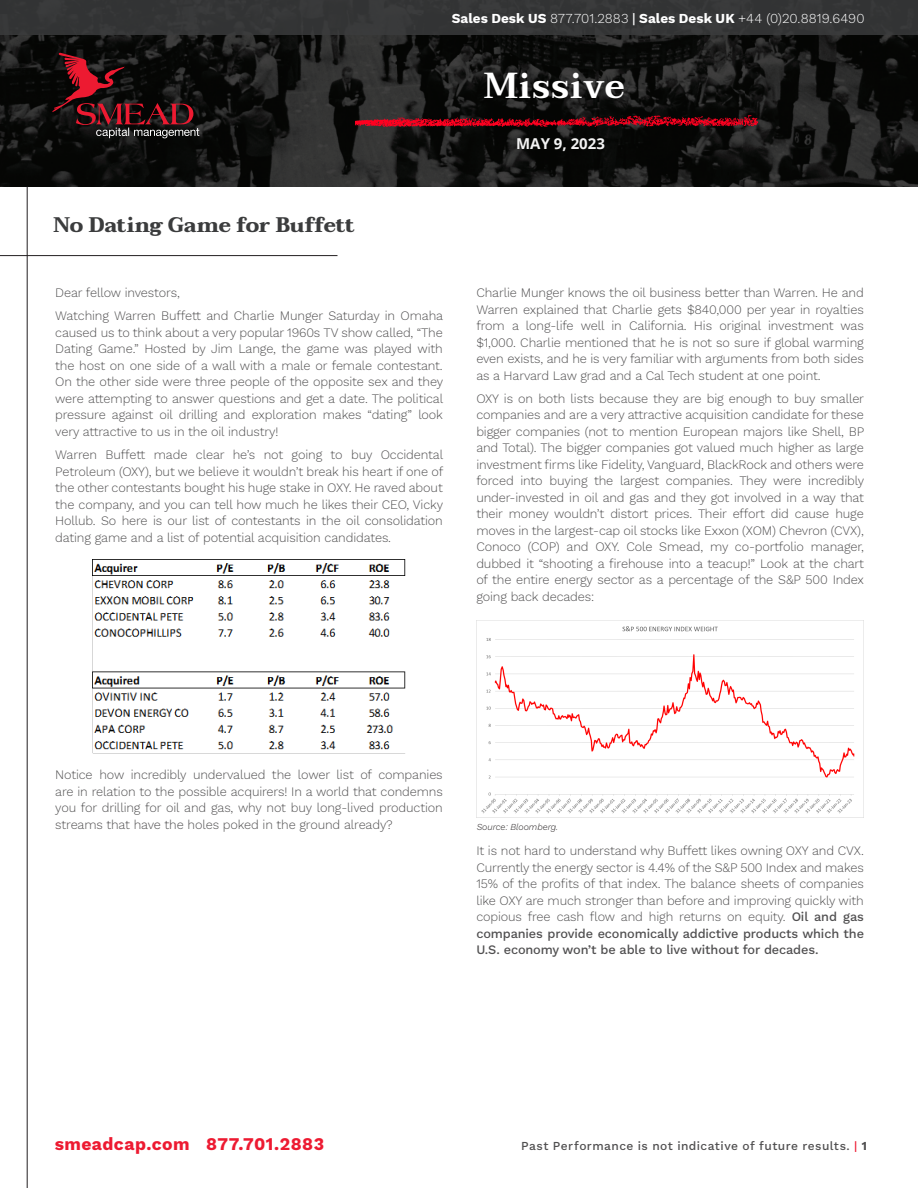
<style>
.page{position:relative;width:918px;height:1188px;background:#fff}
.page>*{position:absolute;margin:0;border:0;box-sizing:border-box;transform-origin:0 0}
.t1{font:600 36px "Taviraj";letter-spacing:.025em;color:#fff}
.H2__align_left{font:700 21px "Taviraj";letter-spacing:-.01em;color:#3b3c3d}
.t2{font:17.55px "Work Sans";letter-spacing:.025em;color:#ed1a31}
.Chart_Heading{font:700 15px "Open Sans";color:#f3f3f3}
.Subtitle__align_left{font:300 13.5px "Work Sans";letter-spacing:.005em;color:#fff}
.t3{font:300 12.75px/16.5px "Work Sans";letter-spacing:-.01em;color:#504f50;text-align:justify}
.t4{font:12px "Work Sans";letter-spacing:.035em;color:#504f50}
.t5{font:italic 300 9px "Work Sans";color:#231f20}
.s1{font-weight:400}
.s2{color:#ed1a31}
</style>
<div class="page">
<svg style="left:0;top:35px;width:918px;height:152px;background:#161615"></svg>
<svg style="left:52px;top:53px;width:147px;height:85px;background:#341619"></svg>
<hr style="left:27px;top:187px;width:1px;height:1001px;background:#231f20">
<hr style="left:0;top:255px;width:337px;height:1px;background:#231f20">
<div style="left:0;top:0;width:918px;height:35px;background:#343535"></div>
<svg style="left:356px;top:115px;width:401px;height:12px;background:#700a16"></svg>
<img style="left:92px;top:559px;width:314px;height:195px">
<img style="left:476px;top:621px;width:388px;height:196px">
<p class="Subtitle__align_left" style="left:452px;top:8px;width:414px"><span class="s1">Sales Desk US</span> 877.701.2883 <span class="s1">| Sales Desk UK</span> +44 (0)20.8819.6490</p>
<p class="t1" style="left:484px;top:64px;width:142px">Missive</p>
<p class="H2__align_left" style="left:54px;top:212px;width:303px">No Dating Game for Buffett</p>
<p class="t3" style="left:55px;top:284px;width:126px">Dear fellow investors,</p>
<p class="t3" style="left:55px;top:307px;width:389px">Watching Warren Buffett and Charlie Munger Saturday in Omaha caused us to think about a very popular 1960s TV show called, “The Dating Game.” Hosted by Jim Lange, the game was played with the host on one side of a wall with a male or female contestant.<br>On the other side were three people of the opposite sex and they were attempting to answer questions and get a date. The political pressure against oil drilling and exploration makes “dating” look very attractive to us in the oil industry!</p>
<p class="t3" style="left:55px;top:446px;width:390px">Warren Buffett made clear he’s not going to buy Occidental Petroleum (OXY), but we believe it wouldn’t break his heart if one of the other contestants bought his huge stake in OXY. He raved about the company, and you can tell how much he likes their CEO, Vicky Hollub. So here is our list of contestants in the oil consolidation dating game and a list of potential acquisition candidates.</p>
<p class="Chart_Heading" style="left:516px;top:133px;width:90px">MAY 9, 2023</p>
<p class="t3" style="left:476px;top:284px;width:389px">Charlie Munger knows the oil business better than Warren. He and Warren explained that Charlie gets $840,000 per year in royalties from a long-life well in California. His original investment was $1,000. Charlie mentioned that he is not so sure if global warming even exists, and he is very familiar with arguments from both sides as a Harvard Law grad and a Cal Tech student at one point.</p>
<p class="t3" style="left:476px;top:390px;width:389px">OXY is on both lists because they are big enough to buy smaller companies and are a very attractive acquisition candidate for these bigger companies (not to mention European majors like Shell, BP and Total). The bigger companies got valued much higher as large investment firms like Fidelity, Vanguard, BlackRock and others were forced into buying the largest companies. They were incredibly under-invested in oil and gas and they got involved in a way that their money wouldn’t distort prices. Their effort did cause huge moves in the largest-cap oil stocks like Exxon (XOM) Chevron (CVX), Conoco (COP) and OXY. Cole Smead, my co-portfolio manager, dubbed it “shooting a firehouse into a teacup!” Look at the chart of the entire energy sector as a percentage of the S&amp;P 500 Index going back decades:</p>
<p class="t3" style="left:55px;top:766px;width:389px">Notice how incredibly undervalued the lower list of companies are in relation to the possible acquirers! In a world that condemns you for drilling for oil and gas, why not buy long-lived production streams that have the holes poked in the ground already?</p>
<p class="t5" style="left:477px;top:820px;width:83px">Source: Bloomberg.</p>
<p class="t3" style="left:476px;top:842px;width:389px">It is not hard to understand why Buffett likes owning OXY and CVX.<br>Currently the energy sector is 4.4% of the S&amp;P 500 Index and makes 15% of the profits of that index. The balance sheets of companies like OXY are much stronger than before and improving quickly with copious free cash flow and high returns on equity. <span class="s1">Oil and gas companies provide economically addictive products which the U.S. economy won’t be able to live without for decades.</span></p>
<h3 class="t2" style="left:55px;top:1131px;width:271px">smeadcap.com 877.701.2883</h3>
<p class="t4" style="left:521px;top:1136px;width:347px">Past Performance is not indicative of future results. <span class="s2">|</span> 1</p>
</div>
